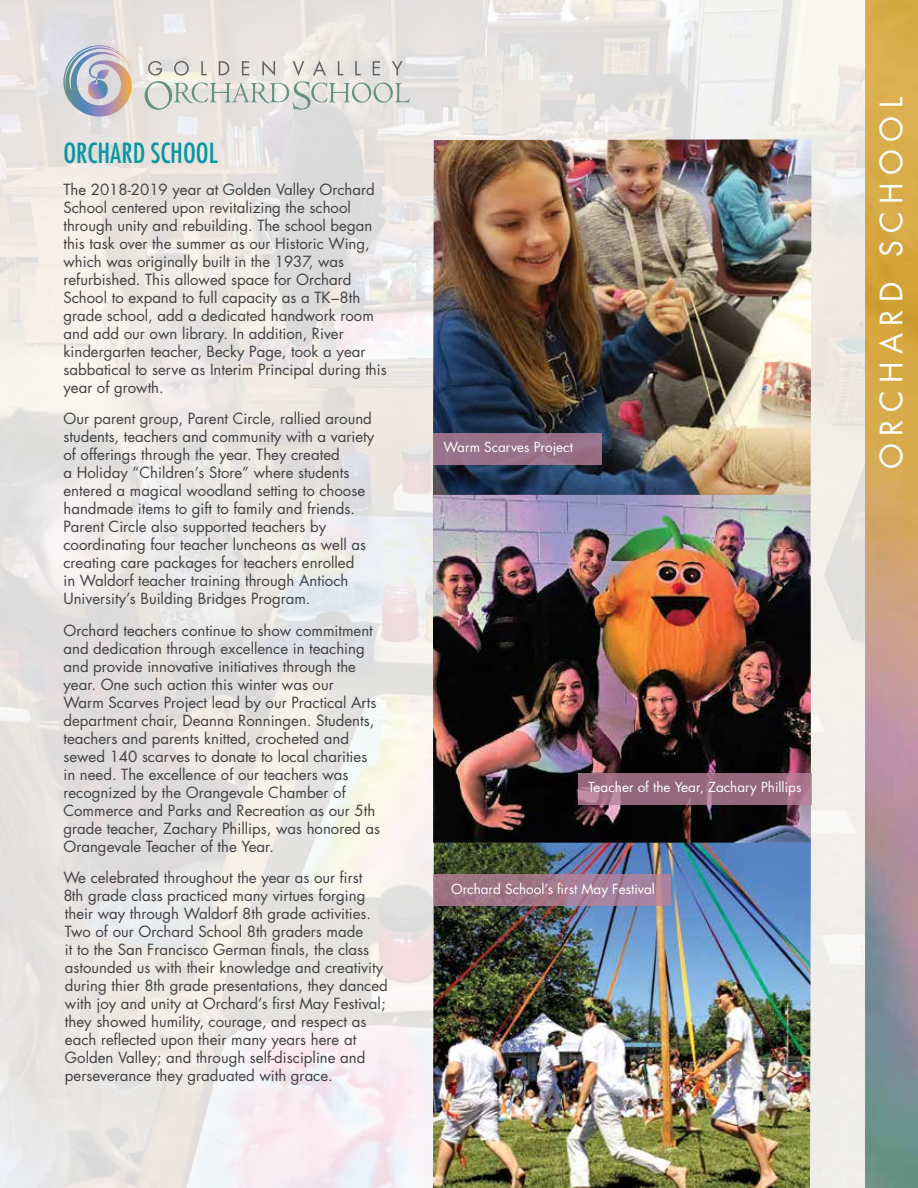
<style>
.page{position:relative;width:918px;height:1188px;background:#fff}
.page>*{position:absolute;margin:0;border:0;box-sizing:border-box;transform-origin:0 0}
.t1{font:30px "Futura";letter-spacing:.25em;color:#fff}
.t2{font:condensed 27px "Futura";color:#0b95a1}
.t3{font:15px/18px "Futura";color:#414042}
.t4{font:13.5px "Futura";color:#fff}
</style>
<div class="page">
<img style="left:0;top:0;width:866px;height:1188px">
<img style="left:866px;top:0;width:52px;height:1188px">
<svg style="left:145px;top:60px;width:265px;height:50px;background:#d6d7d2"></svg>
<svg style="left:63px;top:45px;width:69px;height:72px;background:#bbbac2"></svg>
<img style="left:433px;top:502px;width:378px;height:686px">
<img style="left:433px;top:139px;width:379px;height:363px">
<svg style="left:578px;top:773px;width:233px;height:31px;background:#9a6c81"></svg>
<svg style="left:433px;top:875px;width:238px;height:31px;background:#a27a8f"></svg>
<div style="left:433px;top:433px;width:169px;height:31px;background:#98718b"></div>
<h2 class="t2" style="left:63px;top:136px;width:156px">ORCHARD SCHOOL</h2>
<p class="t3" style="left:63px;top:180px;width:325px">The 2018-2019 year at Golden Valley Orchard School centered upon revitalizing the school through unity and rebuilding. The school began this task over the summer as our Historic Wing, which was originally built in the 1937, was refurbished. This allowed space for Orchard School to expand to full capacity as a TK–8th grade school, add a dedicated handwork room and add our own library. In addition, River kindergarten teacher, Becky Page, took a year sabbatical to serve as Interim Principal during this year of growth.</p>
<p class="t3" style="left:63px;top:409px;width:312px">Our parent group, Parent Circle, rallied around students, teachers and community with a variety of offerings through the year. They created<br>a Holiday “Children’s Store” where students entered a magical woodland setting to choose handmade items to gift to family and friends.<br>Parent Circle also supported teachers by coordinating four teacher luncheons as well as creating care packages for teachers enrolled<br>in Waldorf teacher training through Antioch University’s Building Bridges Program.</p>
<p class="t3" style="left:63px;top:621px;width:318px">Orchard teachers continue to show commitment and dedication through excellence in teaching and provide innovative initiatives through the year. One such action this winter was our<br>Warm Scarves Project lead by our Practical Arts department chair, Deanna Ronningen. Students, teachers and parents knitted, crocheted and sewed 140 scarves to donate to local charities in need. The excellence of our teachers was recognized by the Orangevale Chamber of Commerce and Parks and Recreation as our 5th grade teacher, Zachary Phillips, was honored as Orangevale Teacher of the Year.</p>
<p class="t3" style="left:63px;top:868px;width:326px">We celebrated throughout the year as our first<br>8th grade class practiced many virtues forging their way through Waldorf 8th grade activities.<br>Two of our Orchard School 8th graders made<br>it to the San Francisco German finals, the class astounded us with their knowledge and creativity during thier 8th grade presentations, they danced with joy and unity at Orchard’s first May Festival; they showed humility, courage, and respect as each reflected upon their many years here at Golden Valley; and through self-discipline and perseverance they graduated with grace.</p>
<p class="t4" style="left:444px;top:437px;width:131px">Warm Scarves Project</p>
<p class="t4" style="left:589px;top:778px;width:214px">Teacher of the Year, Zachary Phillips</p>
<p class="t4" style="left:451px;top:879px;width:205px">Orchard School’s first May Festival</p>
<h1 class="t1" style="left:871px;top:469px;width:374px;rotate:-90deg">ORCHARD SCHOOL</h1>
</div>
